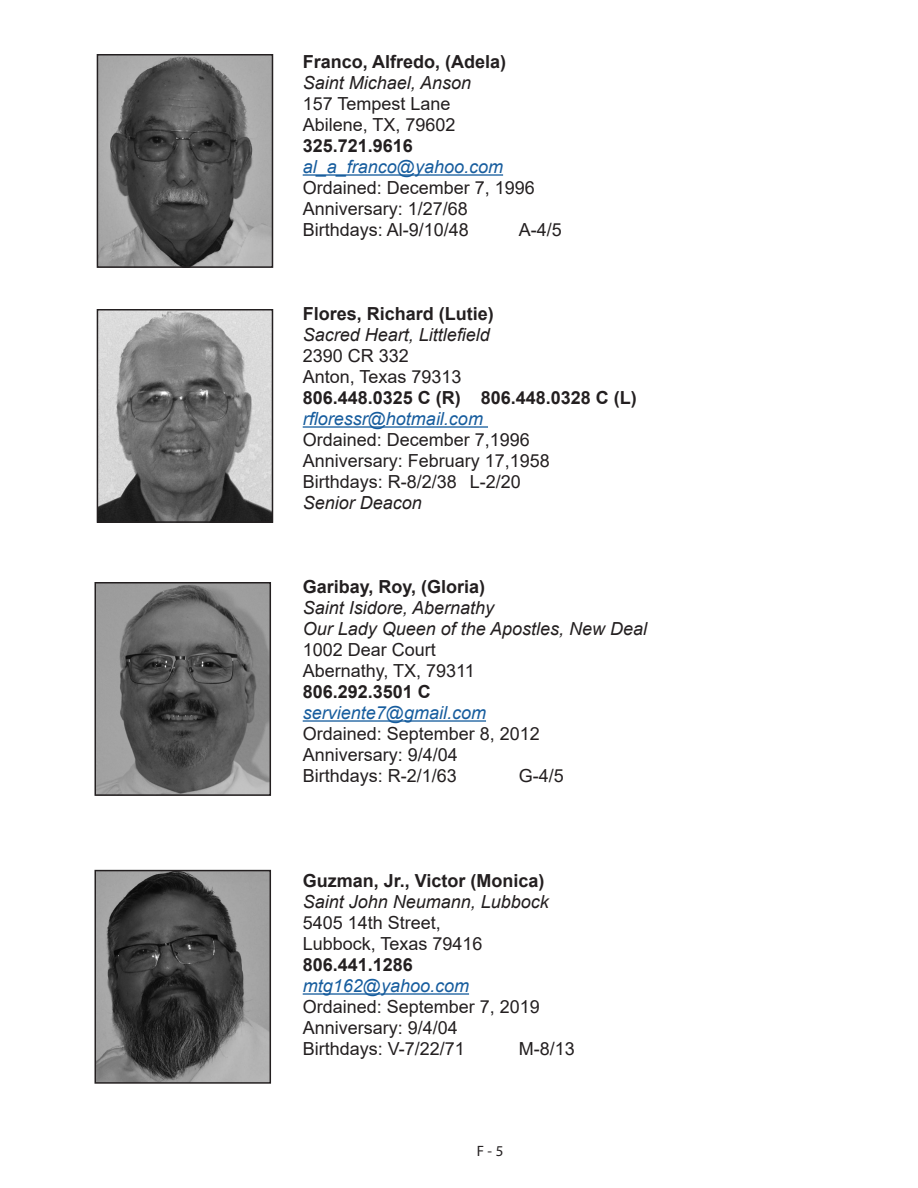
<style>
.page{position:relative;width:918px;height:1188px;background:#fff}
.page>*{position:absolute;margin:0;border:0;box-sizing:border-box;transform-origin:0 0}
.Default{font:18px "Arial";color:#231f20}
.Default-2{font:700 18px "Arial";color:#231f20}
.Default-3{font:italic 18px "Arial";color:#231f20}
.Default-4{font:italic 18px "Arial";color:#175d9e}
.t1{font:15px "Myriad Pro";color:#231f20}
</style>
<div class="page">
<hr style="left:303px;top:174px;width:200px;height:2px;background:#175d9e">
<hr style="left:303px;top:426px;width:185px;height:2px;background:#175d9e">
<hr style="left:303px;top:720px;width:183px;height:2px;background:#175d9e">
<hr style="left:303px;top:993px;width:166px;height:2px;background:#175d9e">
<img style="left:100px;top:57px;width:170px;height:208px">
<div style="left:97px;top:54px;width:176px;height:214px;border:2px solid #231f20"></div>
<img style="left:100px;top:312px;width:170px;height:208px">
<div style="left:97px;top:309px;width:176px;height:214px;border:2px solid #231f20"></div>
<img style="left:97px;top:585px;width:171px;height:208px">
<div style="left:94px;top:582px;width:177px;height:214px;border:2px solid #231f20"></div>
<img style="left:97px;top:873px;width:171px;height:208px">
<div style="left:94px;top:870px;width:177px;height:214px;border:2px solid #231f20"></div>
<p class="Default-2" style="left:303px;top:49px;width:205px">Franco, Alfredo, (Adela)</p>
<p class="Default-3" style="left:303px;top:71px;width:170px">Saint Michael, Anson</p>
<p class="Default" style="left:303px;top:91px;width:149px">157 Tempest Lane</p>
<p class="Default" style="left:303px;top:112px;width:154px">Abilene, TX, 79602</p>
<p class="Default-2" style="left:303px;top:133px;width:112px">325.721.9616</p>
<p class="Default-4" style="left:303px;top:155px;width:202px">al_a_franco@yahoo.com</p>
<p class="Default" style="left:303px;top:175px;width:234px">Ordained: December 7, 1996</p>
<p class="Default" style="left:303px;top:196px;width:167px">Anniversary: 1/27/68</p>
<p class="Default" style="left:303px;top:217px;width:168px">Birthdays: Al-9/10/48</p>
<p class="Default" style="left:519px;top:217px;width:45px">A-4/5</p>
<p class="Default-2" style="left:303px;top:301px;width:193px">Flores, Richard (Lutie)</p>
<p class="Default-3" style="left:303px;top:323px;width:189px">Sacred Heart, Littlefield</p>
<p class="Default" style="left:303px;top:343px;width:108px">2390 CR 332</p>
<p class="Default" style="left:303px;top:364px;width:160px">Anton, Texas 79313</p>
<p class="Default-2" style="left:303px;top:385px;width:336px">806.448.0325 C (R) 806.448.0328 C (L)</p>
<p class="Default-4" style="left:303px;top:407px;width:182px">rfloressr@hotmail.com</p>
<p class="Default" style="left:303px;top:427px;width:229px">Ordained: December 7,1996</p>
<p class="Default" style="left:303px;top:448px;width:249px">Anniversary: February 17,1958</p>
<p class="Default" style="left:303px;top:469px;width:220px">Birthdays: R-8/2/38 L-2/20</p>
<p class="Default-3" style="left:303px;top:491px;width:121px">Senior Deacon</p>
<p class="Default-2" style="left:303px;top:574px;width:184px">Garibay, Roy, (Gloria)</p>
<p class="Default-3" style="left:303px;top:596px;width:193px">Saint Isidore, Abernathy</p>
<p class="Default-3" style="left:303px;top:617px;width:346px">Our Lady Queen of the Apostles, New Deal</p>
<p class="Default" style="left:303px;top:637px;width:135px">1002 Dear Court</p>
<p class="Default" style="left:303px;top:658px;width:174px">Abernathy, TX, 79311</p>
<p class="Default-2" style="left:303px;top:679px;width:130px">806.292.3501 C</p>
<p class="Default-4" style="left:303px;top:701px;width:185px">serviente7@gmail.com</p>
<p class="Default" style="left:303px;top:721px;width:239px">Ordained: September 8, 2012</p>
<p class="Default" style="left:303px;top:742px;width:157px">Anniversary: 9/4/04</p>
<p class="Default" style="left:303px;top:763px;width:156px">Birthdays: R-2/1/63</p>
<p class="Default" style="left:519px;top:763px;width:47px">G-4/5</p>
<p class="Default-2" style="left:303px;top:868px;width:243px">Guzman, Jr., Victor (Monica)</p>
<p class="Default-3" style="left:303px;top:890px;width:248px">Saint John Neumann, Lubbock</p>
<p class="Default" style="left:303px;top:910px;width:140px">5405 14th Street,</p>
<p class="Default" style="left:303px;top:931px;width:181px">Lubbock, Texas 79416</p>
<p class="Default-2" style="left:303px;top:952px;width:112px">806.441.1286</p>
<p class="Default-4" style="left:303px;top:974px;width:168px">mtg162@yahoo.com</p>
<p class="Default" style="left:303px;top:994px;width:239px">Ordained: September 7, 2019</p>
<p class="Default" style="left:303px;top:1015px;width:157px">Anniversary: 9/4/04</p>
<p class="Default" style="left:303px;top:1036px;width:164px">Birthdays: V-7/22/71</p>
<p class="Default" style="left:519px;top:1036px;width:58px">M-8/13</p>
<p class="t1" style="left:477px;top:1141px;width:28px">F - 5</p>
</div>
